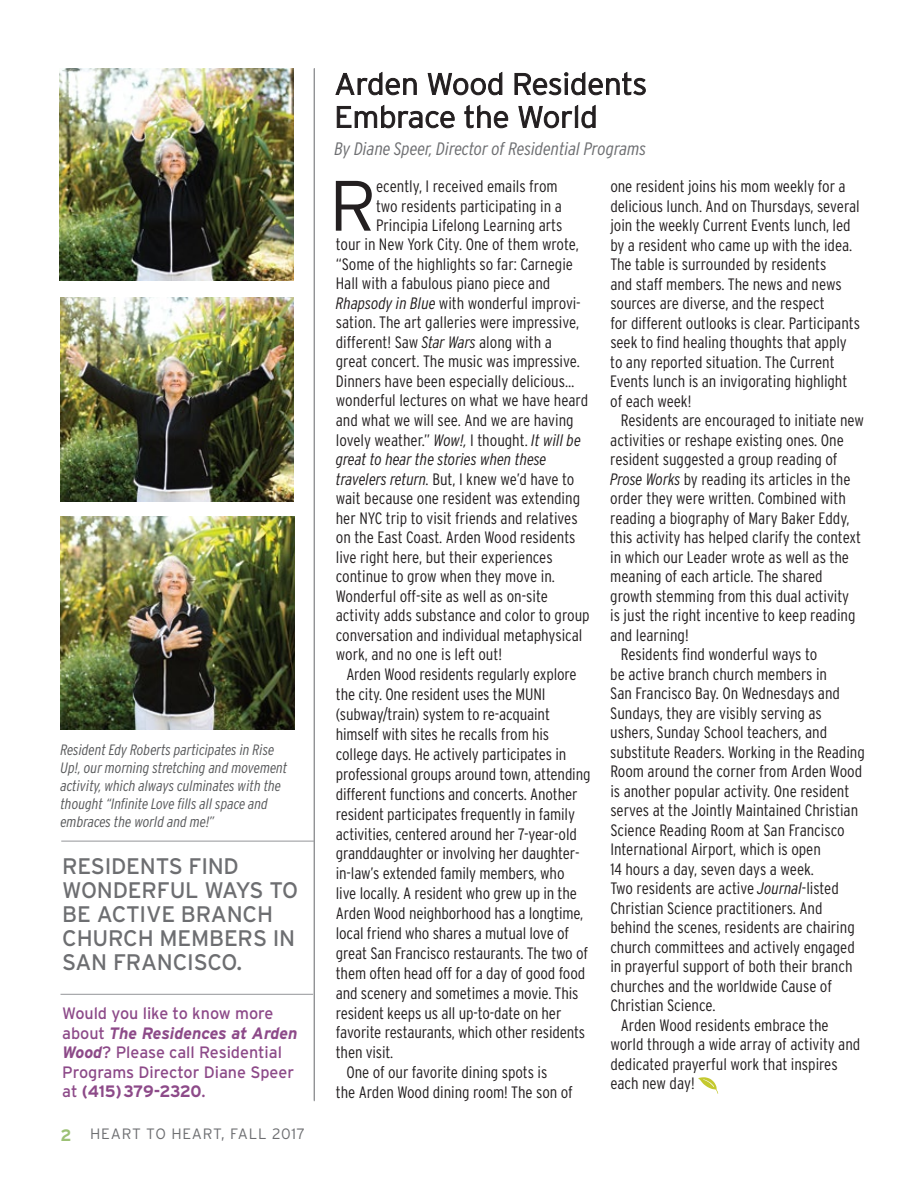
<style>
.page{position:relative;width:918px;height:1188px;background:#fff}
.page>*{position:absolute;margin:0;border:0;box-sizing:border-box;transform-origin:0 0}
.t1{font:300 71.1px "Interstate";color:#231f20}
.t2{font:22.5px/24px "Interstate";letter-spacing:-.01em;color:#6d6e71}
.t3{font:italic 300 condensed 18px "Interstate";letter-spacing:-.005em;color:#6d6e71;scale:1.05 1}
.t4{font:300 condensed 16.5px/19.5px "Interstate";letter-spacing:-.005em;color:#231f20}
.t5{font:16.5px/19.5px "Interstate";color:#8d4a89}
.t6{font:italic 300 condensed 16.5px "Interstate";letter-spacing:-.005em;color:#231f20}
.t7{font:italic 300 condensed 15px/18px "Interstate";letter-spacing:-.005em;color:#58595b}
.t8{font:300 15px "Interstate";letter-spacing:.05em;color:#6d6e71}
.s1{font-weight:700;font-style:italic}
.s2{font-weight:700}
.s3{font-weight:700;font-size:16.5px;color:#9cc175}
.s4{font-style:italic}
</style>
<div class="page">
<hr style="left:314px;top:68px;width:1px;height:1032px;background:#6e6f72">
<svg style="left:335px;top:71px;width:82px;height:25px"></svg>
<svg style="left:427px;top:71px;width:76px;height:25px"></svg>
<svg style="left:514px;top:71px;width:132px;height:25px"></svg>
<svg style="left:336px;top:104px;width:119px;height:25px"></svg>
<svg style="left:464px;top:104px;width:44px;height:25px"></svg>
<svg style="left:518px;top:104px;width:78px;height:25px"></svg>
<hr style="left:314px;top:69px;width:1px;height:1032px;background:#939598">
<svg style="left:698px;top:1077px;width:20px;height:17px"></svg>
<hr style="left:61px;top:841px;width:253px;height:1px;background:#939598">
<hr style="left:61px;top:994px;width:252px;height:1px;background:#939598">
<img style="left:59px;top:68px;width:234px;height:213px">
<img style="left:60px;top:297px;width:234px;height:205px">
<img style="left:61px;top:517px;width:233px;height:212px">
<p class="t7" style="left:61px;top:740px;width:228px">Resident Edy Roberts participates in Rise Up!, our morning stretching and movement activity, which always culminates with the thought “Infinite Love fills all space and embraces the world and me!”</p>
<h2 class="t2" style="left:62px;top:854px;width:237px">RESIDENTS FIND<br>WONDERFUL WAYS TO<br>BE ACTIVE BRANCH<br>CHURCH MEMBERS IN<br>SAN FRANCISCO.</h2>
<p class="t5" style="left:62px;top:1004px;width:237px">Would you like to know more about <span class="s1">The Residences at Arden<br>Wood</span>? Please call Residential<br>Programs Director Diane Speer at <span class="s2">(415)379-2320</span>.</p>
<p class="t8" style="left:61px;top:1125px;width:246px"><span class="s3">2</span> HEART TO HEART, FALL 2017</p>
<p class="t3" style="left:334px;top:138px;width:299px">By Diane Speer, Director of Residential Programs</p>
<h1 class="t1" style="left:329px;top:162px;width:49px">R</h1>
<p class="t4" style="left:376px;top:177px;width:183px">ecently, I received emails from</p>
<p class="t4" style="left:376px;top:196px;width:187px">two residents participating in a</p>
<p class="t4" style="left:376px;top:215px;width:188px">Principia Lifelong Learning arts</p>
<p class="t4" style="left:336px;top:235px;width:244px">tour in New York City. One of them wrote,</p>
<p class="t4" style="left:336px;top:254px;width:239px">“Some of the highlights so far: Carnegie</p>
<p class="t4" style="left:336px;top:274px;width:216px">Hall with a fabulous piano piece and</p>
<p class="t4" style="left:336px;top:293px;width:246px"><span class="s4">Rhapsody in Blue</span> with wonderful improvi-</p>
<p class="t4" style="left:336px;top:313px;width:245px">sation. The art galleries were impressive,</p>
<p class="t4" style="left:336px;top:332px;width:218px">different! Saw <span class="s4">Star Wars</span> along with a</p>
<p class="t4" style="left:336px;top:352px;width:246px">great concert. The music was impressive.</p>
<p class="t4" style="left:336px;top:371px;width:240px">Dinners have been especially delicious…</p>
<p class="t4" style="left:336px;top:391px;width:254px">wonderful lectures on what we have heard</p>
<p class="t4" style="left:336px;top:410px;width:239px">and what we will see. And we are having</p>
<p class="t4" style="left:336px;top:430px;width:247px">lovely weather.” <span class="s4">Wow!,</span> I thought. <span class="s4">It will be</span></p>
<p class="t6" style="left:336px;top:449px;width:212px">great to hear the stories when these</p>
<p class="t4" style="left:336px;top:469px;width:240px"><span class="s4">travelers return.</span> But, I knew we’d have to</p>
<p class="t4" style="left:336px;top:488px;width:246px">wait because one resident was extending</p>
<p class="t4" style="left:336px;top:508px;width:243px">her NYC trip to visit friends and relatives</p>
<p class="t4" style="left:336px;top:528px;width:241px">on the East Coast. Arden Wood residents</p>
<p class="t4" style="left:336px;top:547px;width:218px">live right here, but their experiences</p>
<p class="t4" style="left:336px;top:567px;width:221px">continue to grow when they move in.</p>
<p class="t4" style="left:336px;top:586px;width:214px">Wonderful off-site as well as on-site</p>
<p class="t4" style="left:336px;top:606px;width:255px">activity adds substance and color to group</p>
<p class="t4" style="left:336px;top:625px;width:248px">conversation and individual metaphysical</p>
<p class="t4" style="left:336px;top:645px;width:168px">work, and no one is left out!</p>
<p class="t4" style="left:346px;top:665px;width:232px">Arden Wood residents regularly explore</p>
<p class="t4" style="left:336px;top:685px;width:211px">the city. One resident uses the MUNI</p>
<p class="t4" style="left:336px;top:704px;width:216px">(subway/train) system to re-acquaint</p>
<p class="t4" style="left:336px;top:724px;width:215px">himself with sites he recalls from his</p>
<p class="t4" style="left:336px;top:744px;width:232px">college days. He actively participates in</p>
<p class="t4" style="left:336px;top:764px;width:256px">professional groups around town, attending</p>
<p class="t4" style="left:336px;top:784px;width:243px">different functions and concerts. Another</p>
<p class="t4" style="left:336px;top:804px;width:241px">resident participates frequently in family</p>
<p class="t4" style="left:336px;top:824px;width:243px">activities, centered around her 7-year-old</p>
<p class="t4" style="left:336px;top:844px;width:245px">granddaughter or involving her daughter-</p>
<p class="t4" style="left:336px;top:864px;width:230px">in-law’s extended family members, who</p>
<p class="t4" style="left:336px;top:883px;width:243px">live locally. A resident who grew up in the</p>
<p class="t4" style="left:336px;top:903px;width:249px">Arden Wood neighborhood has a longtime,</p>
<p class="t4" style="left:336px;top:923px;width:235px">local friend who shares a mutual love of</p>
<p class="t4" style="left:336px;top:943px;width:254px">great San Francisco restaurants. The two of</p>
<p class="t4" style="left:336px;top:963px;width:251px">them often head off for a day of good food</p>
<p class="t4" style="left:336px;top:983px;width:244px">and scenery and sometimes a movie. This</p>
<p class="t4" style="left:336px;top:1003px;width:227px">resident keeps us all up-to-date on her</p>
<p class="t4" style="left:336px;top:1023px;width:251px">favorite restaurants, which other residents</p>
<p class="t4" style="left:336px;top:1043px;width:59px">then visit.</p>
<p class="t4" style="left:346px;top:1063px;width:203px">One of our favorite dining spots is</p>
<p class="t4" style="left:336px;top:1083px;width:238px">the Arden Wood dining room! The son of</p>
<p class="t4" style="left:610px;top:177px;width:251px">one resident joins his mom weekly for a delicious lunch. And on Thursdays, several join the weekly Current Events lunch, led by a resident who came up with the idea.<br>The table is surrounded by residents<br>and staff members. The news and news sources are diverse, and the respect<br>for different outlooks is clear. Participants seek to find healing thoughts that apply to any reported situation. The Current Events lunch is an invigorating highlight of each week!</p>
<p class="t4" style="left:621px;top:411px;width:245px">Residents are encouraged to initiate new</p>
<p class="t4" style="left:610px;top:430px;width:235px">activities or reshape existing ones. One</p>
<p class="t4" style="left:610px;top:450px;width:229px">resident suggested a group reading of</p>
<p class="t4" style="left:610px;top:469px;width:242px"><span class="s4">Prose Works</span> by reading its articles in the</p>
<p class="t4" style="left:610px;top:489px;width:237px">order they were written. Combined with</p>
<p class="t4" style="left:610px;top:508px;width:241px">reading a biography of Mary Baker Eddy,</p>
<p class="t4" style="left:610px;top:528px;width:252px">this activity has helped clarify the context</p>
<p class="t4" style="left:610px;top:547px;width:240px">in which our Leader wrote as well as the</p>
<p class="t4" style="left:610px;top:567px;width:214px">meaning of each article. The shared</p>
<p class="t4" style="left:610px;top:586px;width:240px">growth stemming from this dual activity</p>
<p class="t4" style="left:610px;top:606px;width:247px">is just the right incentive to keep reading</p>
<p class="t4" style="left:610px;top:625px;width:80px">and learning!</p>
<p class="t4" style="left:621px;top:645px;width:198px">Residents find wonderful ways to</p>
<p class="t4" style="left:610px;top:664px;width:218px">be active branch church members in</p>
<p class="t4" style="left:610px;top:684px;width:231px">San Francisco Bay. On Wednesdays and</p>
<p class="t4" style="left:610px;top:703px;width:213px">Sundays, they are visibly serving as</p>
<p class="t4" style="left:610px;top:723px;width:218px">ushers, Sunday School teachers, and</p>
<p class="t4" style="left:610px;top:742px;width:256px">substitute Readers. Working in the Reading</p>
<p class="t4" style="left:610px;top:762px;width:253px">Room around the corner from Arden Wood</p>
<p class="t4" style="left:610px;top:781px;width:241px">is another popular activity. One resident</p>
<p class="t4" style="left:610px;top:801px;width:249px">serves at the Jointly Maintained Christian</p>
<p class="t4" style="left:610px;top:820px;width:236px">Science Reading Room at San Francisco</p>
<p class="t4" style="left:610px;top:840px;width:212px">International Airport, which is open</p>
<p class="t4" style="left:610px;top:859px;width:205px">14 hours a day, seven days a week.</p>
<p class="t4" style="left:610px;top:879px;width:230px">Two residents are active <span class="s4">Journal</span>-listed</p>
<p class="t4" style="left:610px;top:898px;width:214px">Christian Science practitioners. And</p>
<p class="t4" style="left:610px;top:918px;width:246px">behind the scenes, residents are chairing</p>
<p class="t4" style="left:610px;top:937px;width:246px">church committees and actively engaged</p>
<p class="t4" style="left:610px;top:957px;width:244px">in prayerful support of both their branch</p>
<p class="t4" style="left:610px;top:976px;width:223px">churches and the worldwide Cause of</p>
<p class="t4" style="left:610px;top:996px;width:107px">Christian Science.</p>
<p class="t4" style="left:621px;top:1015px;width:209px">Arden Wood residents embrace the</p>
<p class="t4" style="left:610px;top:1035px;width:252px">world through a wide array of activity and</p>
<p class="t4" style="left:610px;top:1054px;width:229px">dedicated prayerful work that inspires</p>
<p class="t4" style="left:610px;top:1074px;width:86px">each new day!</p>
</div>
